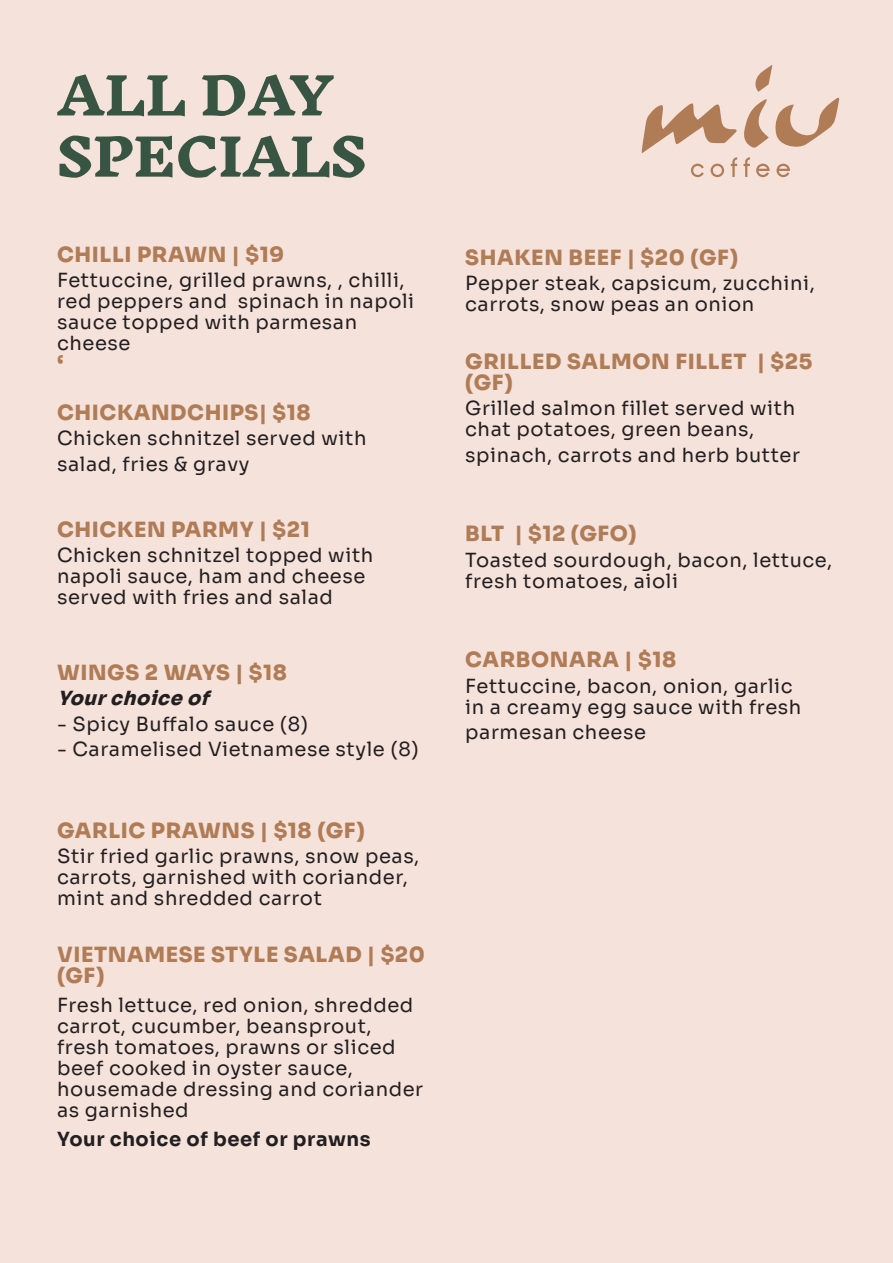
<style>
.page{position:relative;width:893px;height:1263px;background:#f5e2db}
.page>*{position:absolute;margin:0;border:0;box-sizing:border-box;transform-origin:0 0}
.t1{font:800 51px "Inknut Antiqua";color:#375542}
.t2{font:800 24px "Sora";color:#b07c56}
.t3{font:800 21px/21px "Sora";letter-spacing:.03em;color:#b07c56}
.t4{font:19.5px/21px "Sora";letter-spacing:.03em;color:#231f20}
.t5{font:700 19.5px "Sora";letter-spacing:.03em;color:#231f20}
.t6{font:italic 800 19.5px "Sora";color:#231f20}
</style>
<div class="page">
<svg style="left:755px;top:65px;width:17px;height:27px"></svg>
<svg style="left:744px;top:98px;width:95px;height:50px"></svg>
<svg style="left:642px;top:103px;width:95px;height:74px"></svg>
<svg style="left:743px;top:157px;width:7px;height:20px"></svg>
<svg style="left:756px;top:164px;width:14px;height:13px"></svg>
<svg style="left:776px;top:164px;width:14px;height:13px"></svg>
<p class="t1" style="left:57px;top:68px;width:278px">ALL DAY</p>
<p class="t1" style="left:57px;top:129px;width:311px">SPECIALS</p>
<p class="t3" style="left:57px;top:242px;width:228px">CHILLI PRAWN | $19</p>
<p class="t4" style="left:57px;top:268px;width:359px">Fettuccine, grilled prawns, , chilli, red peppers and spinach in napoli sauce topped with parmesan cheese</p>
<p class="t2" style="left:57px;top:344px;width:8px">‘</p>
<p class="t3" style="left:57px;top:400px;width:255px">CHICKANDCHIPS| $18</p>
<p class="t4" style="left:57px;top:424px;width:311px;line-height:25.5px">Chicken schnitzel served with salad, fries &amp; gravy</p>
<p class="t3" style="left:57px;top:517px;width:254px">CHICKEN PARMY | $21</p>
<p class="t4" style="left:57px;top:543px;width:318px">Chicken schnitzel topped with napoli sauce, ham and cheese served with fries and salad</p>
<p class="t3" style="left:57px;top:660px;width:232px">WINGS 2 WAYS | $18</p>
<p class="t6" style="left:57px;top:682px;width:160px">Yourchoiceof</p>
<p class="t4" style="left:57px;top:711px;width:253px">- Spicy Buffalo sauce (8)</p>
<p class="t4" style="left:57px;top:737px;width:363px">- Caramelised Vietnamese style (8)</p>
<p class="t3" style="left:57px;top:818px;width:309px">GARLIC PRAWNS | $18 (GF)</p>
<p class="t4" style="left:57px;top:844px;width:364px">Stir fried garlic prawns, snow peas, carrots, garnished with coriander, mint and shredded carrot</p>
<p class="t3" style="left:57px;top:942px;width:370px">VIETNAMESE STYLE SALAD | $20 (GF)</p>
<p class="t4" style="left:57px;top:993px;width:368px">Fresh lettuce, red onion, shredded carrot, cucumber, beansprout, fresh tomatoes, prawns or sliced beef cooked in oyster sauce, housemade dressing and coriander as garnished</p>
<p class="t5" style="left:57px;top:1123px;width:315px">Your choice of beef or prawns</p>
<p class="t3" style="left:465px;top:245px;width:274px">SHAKEN BEEF | $20 (GF)</p>
<p class="t4" style="left:465px;top:271px;width:351px">Pepper steak, capsicum, zucchini, carrots, snow peas an onion</p>
<p class="t3" style="left:465px;top:349px;width:349px">GRILLED SALMON FILLET | $25 (GF)</p>
<p class="t4" style="left:465px;top:396px;width:331px">Grilled salmon fillet served with chat potatoes, green beans,</p>
<p class="t4" style="left:465px;top:443px;width:336px">spinach, carrots and herb butter</p>
<p class="t3" style="left:465px;top:521px;width:173px">BLT | $12 (GFO)</p>
<p class="t4" style="left:465px;top:547px;width:369px">Toasted sourdough, bacon, lettuce, fresh tomatoes, aioli</p>
<p class="t3" style="left:465px;top:647px;width:212px">CARBONARA | $18</p>
<p class="t4" style="left:465px;top:673px;width:338px">Fettuccine, bacon, onion, garlic in a creamy egg sauce with fresh</p>
<p class="t4" style="left:465px;top:720px;width:182px">parmesan cheese</p>
</div>
